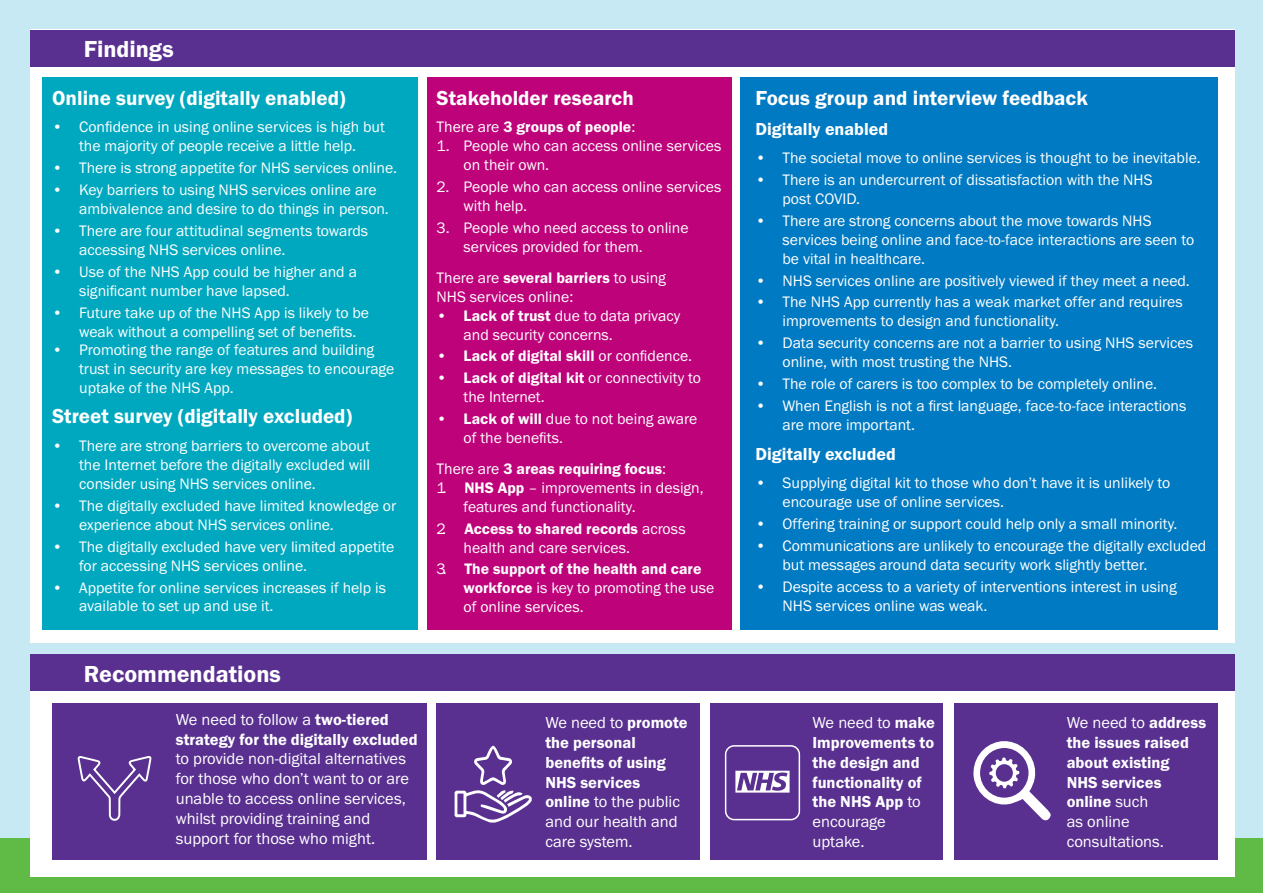
<style>
.page{position:relative;width:1263px;height:893px;background:#fff}
.page>*{position:absolute;margin:0;border:0;box-sizing:border-box;transform-origin:0 0}
.t1{font:24px "Franklin Gothic URW Dem";color:#fff}
.t2{font:21px "Franklin Gothic URW Dem";color:#fff}
.t3{font:18px "Franklin Gothic URW Dem";color:#fff}
.t4{font:16.5px/19.8px "Franklin Gothic URW Dem";color:#fff}
.t5{font:16.5px/19.8px "Franklin Gothic URW Boo";color:#fff}
.t6{font:15.75px/18.9px "Franklin Gothic URW Boo";color:#fff}
.t7{font:15.75px "Franklin Gothic URW Dem";color:#fff}
.s1{font-family:"Franklin Gothic URW Boo"}
.s2{font-family:"Franklin Gothic URW Dem"}
</style>
<div class="page">
<div style="left:0;top:0;width:1263px;height:839px;background:#c7e9f4"></div>
<div style="left:0;top:839px;width:1263px;height:54px;background:#60bb46"></div>
<div style="left:30px;top:30px;width:1204px;height:613px;background:#fff"></div>
<div style="left:30px;top:30px;width:1204px;height:37px;background:#593090"></div>
<div style="left:42px;top:78px;width:376px;height:552px;background:#00a8bf"></div>
<div style="left:427px;top:78px;width:304px;height:552px;background:#be027a"></div>
<div style="left:740px;top:78px;width:477px;height:552px;background:#007ac2"></div>
<div style="left:30px;top:654px;width:1204px;height:223px;background:#fff"></div>
<div style="left:30px;top:654px;width:1204px;height:37px;background:#593090"></div>
<div style="left:52px;top:704px;width:375px;height:156px;background:#593090"></div>
<div style="left:437px;top:704px;width:263px;height:156px;background:#593090"></div>
<div style="left:710px;top:704px;width:232px;height:156px;background:#593090"></div>
<div style="left:954px;top:704px;width:263px;height:156px;background:#593090"></div>
<svg style="left:76px;top:703px;width:76px;height:118px"></svg>
<svg style="left:455px;top:746px;width:77px;height:76px"></svg>
<div style="left:725px;top:745px;width:75px;height:75px;border:2px solid #fff;border-radius:9px"></div>
<svg style="left:735px;top:771px;width:54px;height:22px"></svg>
<svg style="left:973px;top:741px;width:77px;height:80px"></svg>
<p class="t1" style="left:84px;top:34px;width:91px">Findings</p>
<p class="t2" style="left:52px;top:85px;width:295px">Online survey (digitally enabled)</p>
<p class="t6" style="left:52px;top:117px;width:334px;text-align:center">• Confidence in using online services is high but the majority of people receive a little help.</p>
<p class="t6" style="left:52px;top:158px;width:346px">• There is strong appetite for NHS services online.</p>
<p class="t6" style="left:79px;top:180px;width:311px;text-indent:-27px">• Key barriers to using NHS services online are ambivalence and desire to do things in person.</p>
<p class="t6" style="left:79px;top:221px;width:291px;text-indent:-27px">• There are four attitudinal segments towards accessing NHS services online.</p>
<p class="t6" style="left:79px;top:262px;width:279px;text-indent:-27px">• Use of the NHS App could be higher and a significant number have lapsed.</p>
<p class="t6" style="left:79px;top:303px;width:291px;text-indent:-27px">• Future take up of the NHS App is likely to be weak without a compelling set of benefits.</p>
<p class="t6" style="left:79px;top:340px;width:317px;text-indent:-27px">• Promoting the range of features and building trust in security are key messages to encourage uptake of the NHS App.</p>
<p class="t2" style="left:52px;top:403px;width:302px">Street survey (digitally excluded)</p>
<p class="t6" style="left:79px;top:436px;width:292px;text-align:justify;text-indent:-27px">• There are strong barriers to overcome about the Internet before the digitally excluded will consider using NHS services online.</p>
<p class="t6" style="left:79px;top:496px;width:319px;text-indent:-27px">• The digitally excluded have limited knowledge or experience about NHS services online.</p>
<p class="t6" style="left:79px;top:537px;width:317px;text-indent:-27px">• The digitally excluded have very limited appetite for accessing NHS services online.</p>
<p class="t6" style="left:79px;top:577px;width:308px;text-indent:-27px">• Appetite for online services increases if help is available to set up and use it.</p>
<p class="t2" style="left:437px;top:85px;width:199px">Stakeholder research</p>
<p class="t7" style="left:437px;top:118px;width:200px"><span class="s1">There are</span> 3 groups of people<span class="s1">:</span></p>
<p class="t6" style="left:464px;top:136px;width:259px;text-indent:-27px">1. People who can access online services on their own.</p>
<p class="t6" style="left:464px;top:177px;width:259px;text-indent:-27px">2. People who can access online services with help.</p>
<p class="t6" style="left:464px;top:218px;width:227px;text-indent:-27px">3. People who need access to online services provided for them.</p>
<p class="t6" style="left:437px;top:268px;width:231px">There are <span class="s2">several barriers</span> to using<br>NHS services online:</p>
<p class="t6" style="left:464px;top:306px;width:218px;text-indent:-27px"><span class="s2">• Lack of trust</span> due to data privacy and security concerns.</p>
<p class="t7" style="left:437px;top:346px;width:257px">• Lack of digital skill <span class="s1">or confidence.</span></p>
<p class="t6" style="left:464px;top:368px;width:239px;text-indent:-27px"><span class="s2">• Lack of digital kit</span> or connectivity to the Internet.</p>
<p class="t6" style="left:464px;top:409px;width:235px;text-indent:-27px"><span class="s2">• Lack of will</span> due to not being aware of the benefits.</p>
<p class="t7" style="left:437px;top:459px;width:231px"><span class="s1">There are</span> 3 areas requiring focus<span class="s1">:</span></p>
<p class="t6" style="left:464px;top:478px;width:242px;text-indent:-27px">1. <span class="s2">NHS App</span> – improvements in design, features and functionality.</p>
<p class="t6" style="left:464px;top:519px;width:224px;text-indent:-27px">2. <span class="s2">Access to shared records</span> across health and care services.</p>
<p class="t6" style="left:464px;top:559px;width:252px;text-indent:-27px">3. <span class="s2">The support of the health and care workforce</span> is key to promoting the use of online services.</p>
<p class="t2" style="left:755px;top:85px;width:334px">Focus group and interview feedback</p>
<p class="t3" style="left:755px;top:118px;width:134px">Digitally enabled</p>
<p class="t6" style="left:755px;top:148px;width:447px">• The societal move to online services is thought to be inevitable.</p>
<p class="t6" style="left:782px;top:170px;width:372px;text-indent:-27px">• There is an undercurrent of dissatisfaction with the NHS post COVID.</p>
<p class="t6" style="left:782px;top:211px;width:413px;text-indent:-27px">• There are strong concerns about the move towards NHS services being online and face-to-face interactions are seen to be vital in healthcare.</p>
<p class="t6" style="left:755px;top:270px;width:436px">• NHS services online are positively viewed if they meet a need.</p>
<p class="t6" style="left:782px;top:292px;width:402px;text-indent:-27px">• The NHS App currently has a weak market offer and requires improvements to design and functionality.</p>
<p class="t6" style="left:782px;top:333px;width:412px;text-indent:-27px">• Data security concerns are not a barrier to using NHS services online, with most trusting the NHS.</p>
<p class="t6" style="left:755px;top:374px;width:403px">• The role of carers is too complex to be completely online.</p>
<p class="t6" style="left:782px;top:396px;width:405px;text-indent:-27px">• When English is not a first language, face-to-face interactions are more important.</p>
<p class="t3" style="left:755px;top:443px;width:142px">Digitally excluded</p>
<p class="t6" style="left:782px;top:473px;width:389px;text-indent:-27px">• Supplying digital kit to those who don’t have it is unlikely to encourage use of online services.</p>
<p class="t6" style="left:755px;top:514px;width:424px">• Offering training or support could help only a small minority.</p>
<p class="t6" style="left:782px;top:536px;width:425px;text-indent:-27px">• Communications are unlikely to encourage the digitally excluded but messages around data security work slightly better.</p>
<p class="t6" style="left:782px;top:577px;width:396px;text-indent:-27px">• Despite access to a variety of interventions interest in using<br>NHS services online was weak.</p>
<p class="t1" style="left:84px;top:659px;width:199px">Recommendations</p>
<p class="t5" style="left:176px;top:709px;width:243px">We need to follow a <span class="s2">two-tiered strategy for the digitally excluded </span>to provide non-digital alternatives for those who don’t want to or are unable to access online services, whilst providing training and support for those who might.</p>
<p class="t4" style="left:545px;top:712px;width:144px"><span class="s1">We need to</span> promote the personal benefits of using<br>NHS services online <span class="s1">to the public and our health and care system.</span></p>
<p class="t4" style="left:812px;top:712px;width:124px"><span class="s1">We need to</span> make<br>Improvements to the design and functionality of the NHS App <span class="s1">to encourage uptake.</span></p>
<p class="t4" style="left:1067px;top:712px;width:141px"><span class="s1">We need to</span> address the issues raised about existing<br>NHS services online <span class="s1">such<br>as online consultations.</span></p>
</div>
